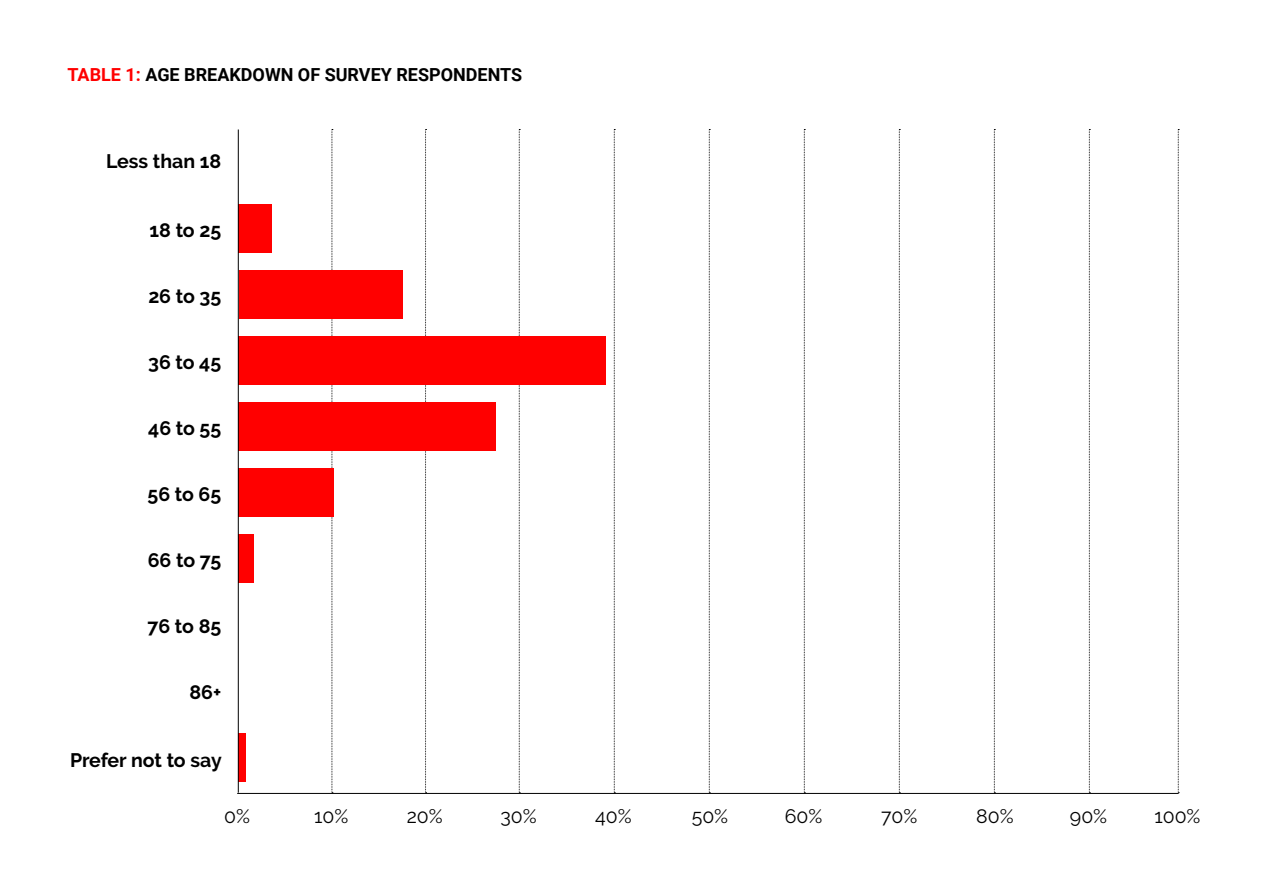
<style>
.page{position:relative;width:1263px;height:893px;background:#fff}
.page>*{position:absolute;margin:0;border:0;box-sizing:border-box;transform-origin:0 0}
.t1{font:700 19.5px "Raleway";color:#000}
.t2{font:19.5px "Raleway";color:#000}
.t3{font:700 18px "Roboto";color:#000}
.s1{color:#f00}
</style>
<div class="page">
<svg style="left:332px;top:129px;width:1px;height:664px"></svg>
<svg style="left:425px;top:129px;width:2px;height:664px"></svg>
<svg style="left:519px;top:129px;width:1px;height:664px"></svg>
<svg style="left:614px;top:129px;width:1px;height:664px"></svg>
<svg style="left:709px;top:129px;width:1px;height:664px"></svg>
<svg style="left:804px;top:129px;width:1px;height:664px"></svg>
<svg style="left:899px;top:129px;width:1px;height:664px"></svg>
<svg style="left:994px;top:129px;width:1px;height:664px"></svg>
<svg style="left:1089px;top:129px;width:1px;height:664px"></svg>
<svg style="left:1178px;top:129px;width:1px;height:664px"></svg>
<div style="left:239px;top:204px;width:33px;height:49px;background:#f00"></div>
<div style="left:239px;top:270px;width:163px;height:49px;background:#f00"></div>
<div style="left:239px;top:336px;width:367px;height:49px;background:#f00"></div>
<div style="left:239px;top:402px;width:257px;height:49px;background:#f00"></div>
<div style="left:239px;top:468px;width:95px;height:49px;background:#f00"></div>
<div style="left:239px;top:534px;width:15px;height:49px;background:#f00"></div>
<div style="left:239px;top:733px;width:7px;height:49px;background:#f00"></div>
<hr style="left:237px;top:793px;width:941px;height:1px;background:#000">
<hr style="left:238px;top:129px;width:1px;height:664px;background:#000">
<p class="t3" style="left:68px;top:62px;width:456px"><span class="s1">TABLE 1:</span> AGE BREAKDOWN OF SURVEY RESPONDENTS</p>
<p class="t1" style="left:106px;top:150px;width:117px">Less than 18</p>
<p class="t1" style="left:150px;top:219px;width:73px">18 to 25</p>
<p class="t1" style="left:148px;top:285px;width:74px">26 to 35</p>
<p class="t1" style="left:148px;top:351px;width:75px">36 to 45</p>
<p class="t1" style="left:148px;top:417px;width:74px">46 to 55</p>
<p class="t1" style="left:148px;top:483px;width:75px">56 to 65</p>
<p class="t1" style="left:148px;top:549px;width:75px">66 to 75</p>
<p class="t1" style="left:147px;top:615px;width:75px">76 to 85</p>
<p class="t1" style="left:189px;top:681px;width:33px">86+</p>
<p class="t1" style="left:70px;top:749px;width:153px">Prefer not to say</p>
<p class="t2" style="left:224px;top:805px;width:27px">0%</p>
<p class="t2" style="left:314px;top:805px;width:36px">10%</p>
<p class="t2" style="left:407px;top:805px;width:38px">20%</p>
<p class="t2" style="left:500px;top:805px;width:38px">30%</p>
<p class="t2" style="left:595px;top:805px;width:38px">40%</p>
<p class="t2" style="left:692px;top:805px;width:38px">50%</p>
<p class="t2" style="left:785px;top:805px;width:39px">60%</p>
<p class="t2" style="left:881px;top:805px;width:38px">70%</p>
<p class="t2" style="left:976px;top:805px;width:39px">80%</p>
<p class="t2" style="left:1070px;top:805px;width:39px">90%</p>
<p class="t2" style="left:1154px;top:805px;width:48px">100%</p>
</div>
